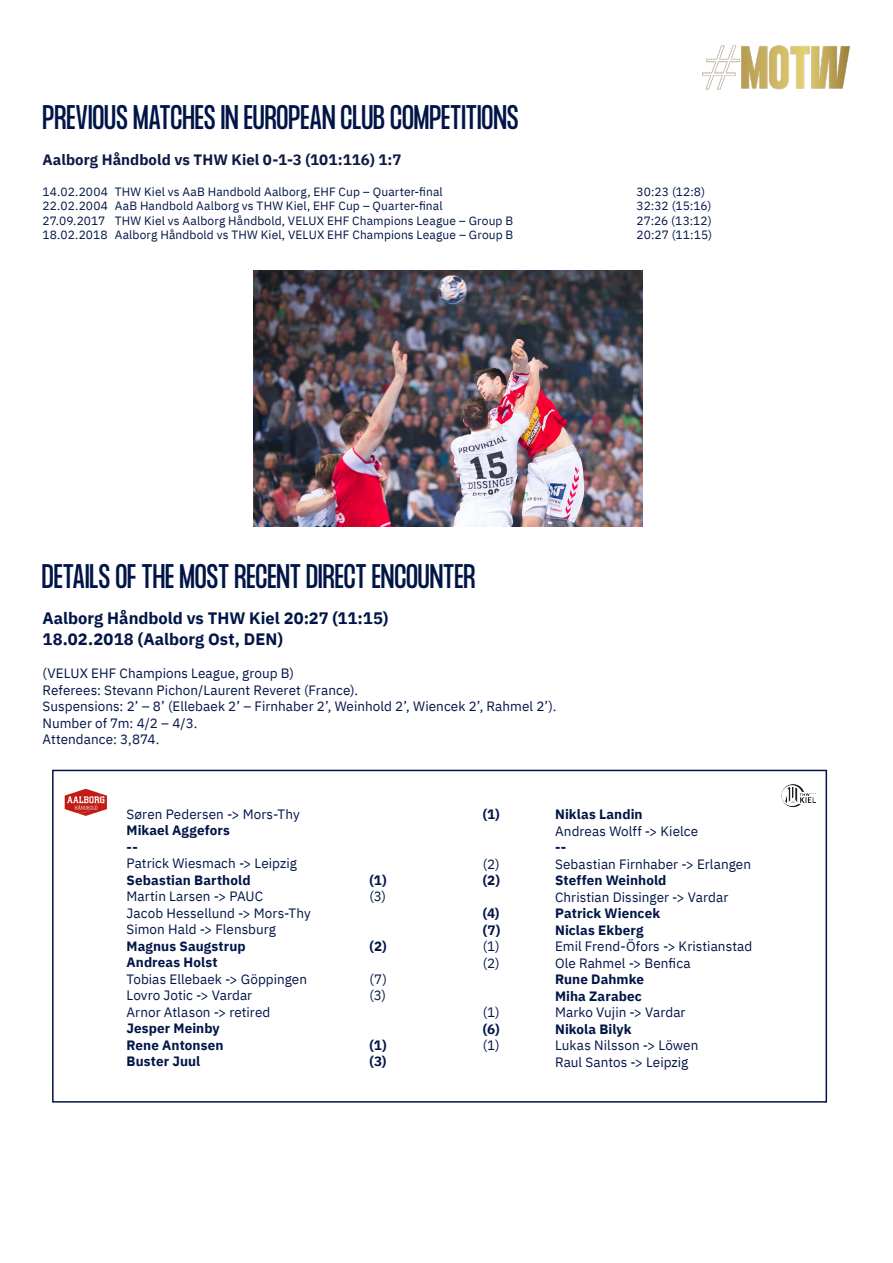
<style>
.page{position:relative;width:893px;height:1263px;background:#fff}
.page>*{position:absolute;margin:0;border:0;box-sizing:border-box;transform-origin:0 0}
.Sub_head_2{font:30px "Formula Condensed";color:#001547}
.Body{font:700 16.5px "IBM Plex Sans";color:#001547}
.t1{font:700 15px "IBM Plex Sans";letter-spacing:.005em;color:#101845}
.Body-2{font:13.5px/16.5px "IBM Plex Sans";letter-spacing:.005em;color:#001547}
.Body-3{font:700 13.5px/16.5px "IBM Plex Sans";letter-spacing:.005em;color:#001547}
.t2{font:12px "IBM Plex Sans";letter-spacing:.01em;color:#001547}
.s1{font-weight:700}
.s2{font-weight:400}
</style>
<div class="page">
<img style="left:702px;top:45px;width:148px;height:45px">
<svg style="left:52px;top:769px;width:776px;height:334px"></svg>
<img style="left:64px;top:777px;width:54px;height:57px">
<img style="left:775px;top:776px;width:46px;height:44px">
<img style="left:253px;top:270px;width:389px;height:256px">
<p class="Sub_head_2" style="left:43px;top:99px;width:478px">PREVIOUS MATCHES IN EUROPEAN CLUB COMPETITIONS</p>
<p class="t1" style="left:43px;top:148px;width:360px">Aalborg Håndbold vs THW Kiel 0-1-3 (101:116) 1:7</p>
<p class="t2" style="left:43px;top:182px;width:402px">14.02.2004 THW Kiel vs AaB Handbold Aalborg, EHF Cup – Quarter-final</p>
<p class="t2" style="left:637px;top:182px;width:70px">30:23 (12:8)</p>
<p class="t2" style="left:43px;top:197px;width:402px">22.02.2004 AaB Handbold Aalborg vs THW Kiel, EHF Cup – Quarter-final</p>
<p class="t2" style="left:637px;top:197px;width:76px">32:32 (15:16)</p>
<p class="t2" style="left:43px;top:211px;width:472px">27.09.2017 THW Kiel vs Aalborg Håndbold, VELUX EHF Champions League – Group B</p>
<p class="t2" style="left:637px;top:211px;width:77px">27:26 (13:12)</p>
<p class="t2" style="left:43px;top:225px;width:472px">18.02.2018 Aalborg Håndbold vs THW Kiel, VELUX EHF Champions League – Group B</p>
<p class="t2" style="left:637px;top:225px;width:77px">20:27 (11:15)</p>
<p class="Sub_head_2" style="left:42px;top:558px;width:435px">DETAILS OF THE MOST RECENT DIRECT ENCOUNTER</p>
<p class="Body" style="left:43px;top:605px;width:347px">Aalborg Håndbold vs THW Kiel 20:27 (11:15)</p>
<p class="Body" style="left:43px;top:626px;width:242px">18.02.2018 (Aalborg Ost, DEN)</p>
<p class="Body-2" style="left:43px;top:664px;width:253px">(VELUX EHF Champions League, group B)</p>
<p class="Body-2" style="left:43px;top:681px;width:317px">Referees: Stevann Pichon/Laurent Reveret (France).</p>
<p class="Body-2" style="left:43px;top:697px;width:516px">Suspensions: 2’ – 8’ (Ellebaek 2’ – Firnhaber 2’, Weinhold 2’, Wiencek 2’, Rahmel 2’).<br>Number of 7m: 4/2 – 4/3.</p>
<p class="Body-2" style="left:43px;top:730px;width:118px">Attendance: 3,874.</p>
<p class="Body-2" style="left:126px;top:804px;width:175px">Søren Pedersen -&gt; Mors-Thy<br><span class="s1">Mikael Aggefors<br>--<br></span>Patrick Wiesmach -&gt; Leipzig<br><span class="s1">Sebastian Barthold</span></p>
<p class="Body-3" style="left:369px;top:870px;width:19px">(1)</p>
<p class="Body-2" style="left:126px;top:887px;width:138px">Martin Larsen -&gt; PAUC</p>
<p class="Body-2" style="left:369px;top:887px;width:18px">(3)</p>
<p class="Body-2" style="left:126px;top:903px;width:186px">Jacob Hessellund -&gt; Mors-Thy<br>Simon Hald -&gt; Flensburg<br><span class="s1">Magnus Saugstrup</span></p>
<p class="Body-3" style="left:369px;top:936px;width:19px">(2)</p>
<p class="Body-2" style="left:126px;top:953px;width:182px"><span class="s1">Andreas Holst<br></span>Tobias Ellebaek -&gt; Göppingen</p>
<p class="Body-2" style="left:369px;top:969px;width:19px">(7)</p>
<p class="Body-2" style="left:126px;top:986px;width:127px">Lovro Jotic -&gt; Vardar</p>
<p class="Body-2" style="left:369px;top:986px;width:18px">(3)</p>
<p class="Body-3" style="left:126px;top:1002px;width:145px"><span class="s2">Arnor Atlason -&gt; retired<br></span>Jesper Meinby<br>Rene Antonsen</p>
<p class="Body-3" style="left:369px;top:1035px;width:19px">(1)</p>
<p class="Body-3" style="left:126px;top:1052px;width:75px">Buster Juul</p>
<p class="Body-3" style="left:369px;top:1052px;width:18px">(3)</p>
<p class="Body-3" style="left:483px;top:805px;width:19px">(1)</p>
<p class="Body-2" style="left:555px;top:805px;width:145px"><span class="s1">Niklas Landin<br></span>Andreas Wolff -&gt; Kielce <span class="s1">--</span></p>
<p class="Body-2" style="left:483px;top:855px;width:18px">(2)</p>
<p class="Body-2" style="left:555px;top:855px;width:197px">Sebastian Firnhaber -&gt; Erlangen</p>
<p class="Body-3" style="left:483px;top:871px;width:19px">(2)</p>
<p class="Body-2" style="left:555px;top:871px;width:175px"><span class="s1">Steffen Weinhold<br></span>Christian Dissinger -&gt; Vardar</p>
<p class="Body-3" style="left:483px;top:904px;width:18px">(4)</p>
<p class="Body-3" style="left:555px;top:904px;width:107px">Patrick Wiencek</p>
<p class="Body-3" style="left:483px;top:921px;width:19px">(7)</p>
<p class="Body-3" style="left:555px;top:921px;width:90px">Niclas Ekberg</p>
<p class="Body-2" style="left:483px;top:937px;width:18px">(1)</p>
<p class="Body-2" style="left:555px;top:937px;width:199px">Emil Frend-Öfors -&gt; Kristianstad</p>
<p class="Body-2" style="left:483px;top:954px;width:18px">(2)</p>
<p class="Body-3" style="left:555px;top:954px;width:137px"><span class="s2">Ole Rahmel -&gt; Benfica<br></span>Rune Dahmke<br>Miha Zarabec</p>
<p class="Body-2" style="left:483px;top:1003px;width:18px">(1)</p>
<p class="Body-2" style="left:555px;top:1003px;width:132px">Marko Vujin -&gt; Vardar</p>
<p class="Body-3" style="left:483px;top:1020px;width:18px">(6)</p>
<p class="Body-3" style="left:555px;top:1020px;width:78px">Nikola Bilyk</p>
<p class="Body-2" style="left:483px;top:1036px;width:18px">(1)</p>
<p class="Body-2" style="left:555px;top:1036px;width:145px">Lukas Nilsson -&gt; Löwen<br>Raul Santos -&gt; Leipzig</p>
</div>
